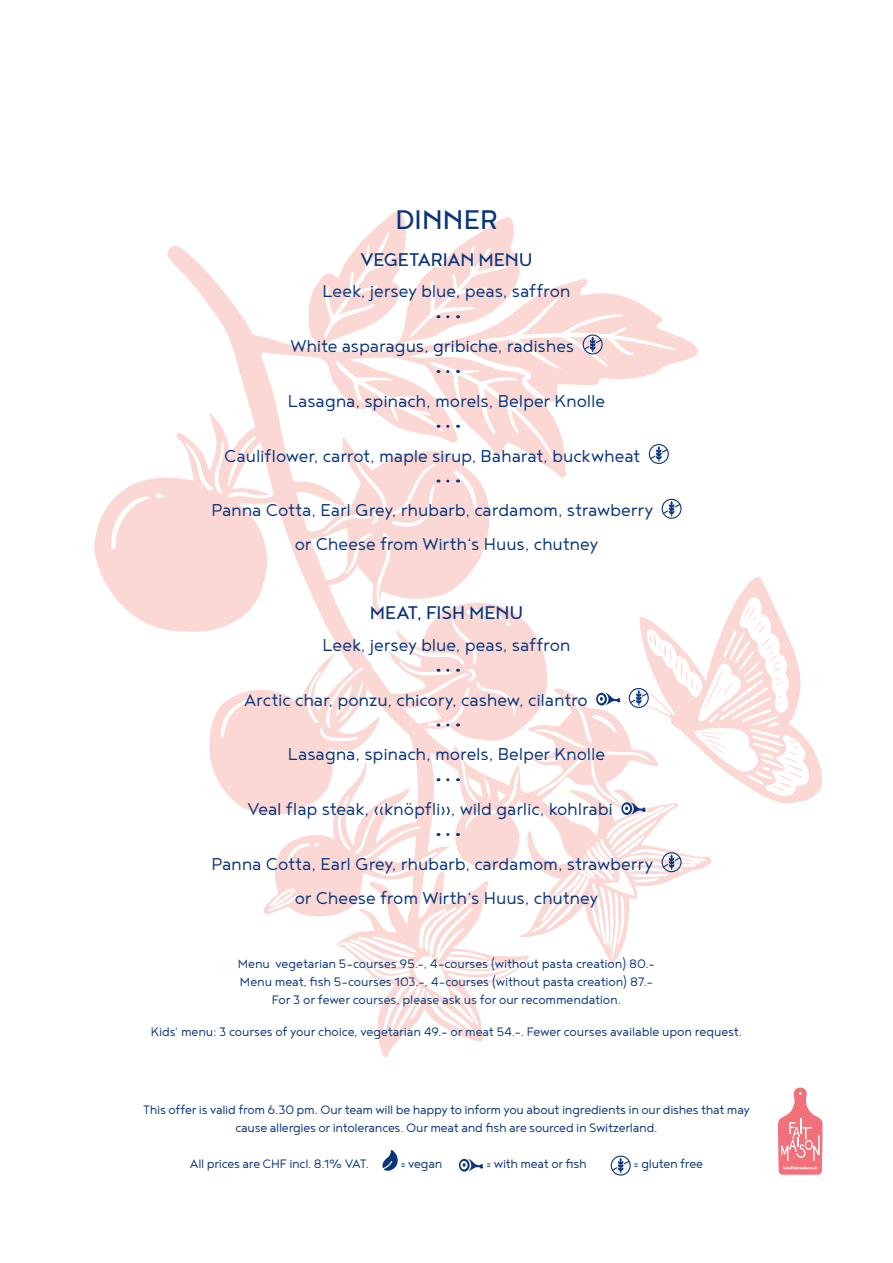
<style>
.page{position:relative;width:893px;height:1263px;background:#fff}
.page>*{position:absolute;margin:0;border:0;box-sizing:border-box;transform-origin:0 0}
.t1{font:33px "Noyh";letter-spacing:.01em;color:#08357c}
.t2{font:22.5px "Noyh";letter-spacing:-.01em;color:#08357c}
.t3{font:300 21px "Noyh";letter-spacing:-.01em;color:#08357c}
.t4{font:300 15px/18px "Noyh";letter-spacing:-.015em;color:#08357c;text-align:center}
</style>
<div class="page">
<svg style="left:94px;top:211px;width:618px;height:846px"></svg>
<svg style="left:623px;top:577px;width:199px;height:227px"></svg>
<svg style="left:744px;top:603px;width:37px;height:68px"></svg>
<svg style="left:775px;top:677px;width:8px;height:28px"></svg>
<svg style="left:698px;top:732px;width:28px;height:23px"></svg>
<svg style="left:772px;top:741px;width:31px;height:50px"></svg>
<svg style="left:704px;top:668px;width:29px;height:42px"></svg>
<svg style="left:448px;top:315px;width:11px;height:3px"></svg>
<svg style="left:583px;top:334px;width:20px;height:20px"></svg>
<svg style="left:448px;top:370px;width:11px;height:3px"></svg>
<svg style="left:448px;top:425px;width:11px;height:3px"></svg>
<svg style="left:649px;top:444px;width:20px;height:20px"></svg>
<svg style="left:448px;top:479px;width:11px;height:3px"></svg>
<svg style="left:662px;top:499px;width:20px;height:20px"></svg>
<svg style="left:448px;top:669px;width:11px;height:3px"></svg>
<svg style="left:596px;top:693px;width:24px;height:12px"></svg>
<svg style="left:629px;top:634px;width:69px;height:74px"></svg>
<svg style="left:448px;top:723px;width:11px;height:3px"></svg>
<svg style="left:448px;top:778px;width:11px;height:3px"></svg>
<svg style="left:621px;top:802px;width:25px;height:13px"></svg>
<svg style="left:448px;top:833px;width:11px;height:3px"></svg>
<svg style="left:662px;top:852px;width:20px;height:20px"></svg>
<svg style="left:382px;top:1150px;width:16px;height:21px"></svg>
<svg style="left:459px;top:1159px;width:24px;height:12px"></svg>
<svg style="left:611px;top:1155px;width:20px;height:20px"></svg>
<svg style="left:778px;top:1087px;width:44px;height:88px"></svg>
<p class="t1" style="left:395px;top:201px;width:104px">DINNER</p>
<p class="t2" style="left:360px;top:247px;width:174px">VEGETARIAN MENU</p>
<p class="t3" style="left:322px;top:280px;width:250px">Leek, jersey blue, peas, saffron</p>
<p class="t3" style="left:290px;top:335px;width:285px">White asparagus, gribiche, radishes</p>
<p class="t3" style="left:288px;top:389px;width:319px">Lasagna, spinach, morels, Belper Knolle</p>
<p class="t3" style="left:224px;top:444px;width:418px">Cauliflower, carrot, maple sirup, Baharat, buckwheat</p>
<p class="t3" style="left:211px;top:499px;width:443px">Panna Cotta, Earl Grey, rhubarb, cardamom, strawberry</p>
<p class="t3" style="left:295px;top:533px;width:305px">or Cheese from Wirth‘s Huus, chutney</p>
<p class="t2" style="left:370px;top:600px;width:155px">MEAT, FISH MENU</p>
<p class="t3" style="left:322px;top:633px;width:250px">Leek, jersey blue, peas, saffron</p>
<p class="t3" style="left:244px;top:688px;width:345px">Arctic char, ponzu, chicory, cashew, cilantro</p>
<p class="t3" style="left:288px;top:743px;width:319px">Lasagna, spinach, morels, Belper Knolle</p>
<p class="t3" style="left:247px;top:797px;width:367px">Veal flap steak, «knöpfli», wild garlic, kohlrabi</p>
<p class="t3" style="left:211px;top:852px;width:443px">Panna Cotta, Earl Grey, rhubarb, cardamom, strawberry</p>
<p class="t3" style="left:295px;top:886px;width:305px">or Cheese from Wirth‘s Huus, chutney</p>
<p class="t4" style="left:238px;top:954px;width:419px">Menu vegetarian 5-courses 95.-, 4-courses (without pasta creation) 80.-<br>Menu meat, fish 5-courses 103.-, 4-courses (without pasta creation) 87.-<br>For 3 or fewer courses, please ask us for our recommendation.</p>
<p class="t4" style="left:151px;top:1022px;width:593px">Kids‘ menu: 3 courses of your choice, vegetarian 49.- or meat 54.-. Fewer courses available upon request.</p>
<p class="t4" style="left:143px;top:1100px;width:608px">This offer is valid from 6.30 pm. Our team will be happy to inform you about ingredients in our dishes that may cause allergies or intolerances. Our meat and fish are sourced in Switzerland.</p>
<p class="t4" style="left:190px;top:1154px;width:181px">All prices are CHF incl. 8.1% VAT.</p>
<p class="t4" style="left:400px;top:1154px;width:44px">= vegan</p>
<p class="t4" style="left:486px;top:1154px;width:102px">= with meat or fish</p>
<p class="t4" style="left:633px;top:1154px;width:71px">= gluten free</p>
</div>
